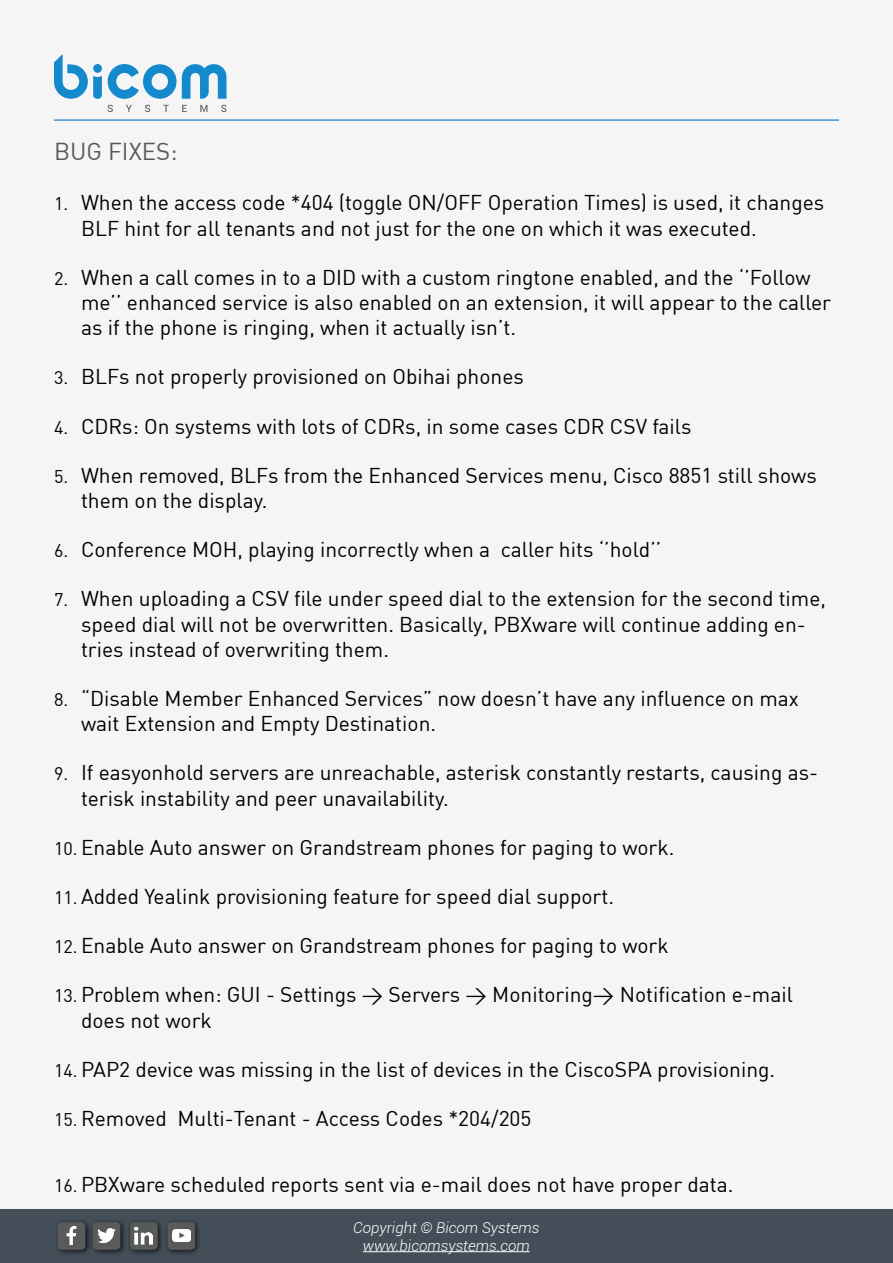
<style>
.page{position:relative;width:893px;height:1263px;background:#fff}
.page>*{position:absolute;margin:0;border:0;box-sizing:border-box;transform-origin:0 0}
.t1{font:24px "DIN";color:#58595b}
.t2{font:21px/25.2px "DIN";color:#000}
.t3{font:italic 300 15px/18px "Roboto";color:#fff;text-align:center}
.s1{font-size:18px}
</style>
<div class="page">
<div style="left:0;top:1px;width:893px;height:1261px;background:#f5f5f5"></div>
<svg style="left:108px;top:105px;width:5px;height:7px"></svg>
<svg style="left:126px;top:105px;width:6px;height:7px"></svg>
<svg style="left:145px;top:105px;width:5px;height:7px"></svg>
<svg style="left:163px;top:105px;width:6px;height:7px"></svg>
<svg style="left:182px;top:105px;width:5px;height:7px"></svg>
<svg style="left:200px;top:105px;width:7px;height:7px"></svg>
<svg style="left:221px;top:105px;width:5px;height:7px"></svg>
<svg style="left:54px;top:54px;width:48px;height:45px"></svg>
<div style="left:93px;top:64px;width:9px;height:9px;background:#1489cb;border-radius:50%"></div>
<svg style="left:108px;top:64px;width:118px;height:35px"></svg>
<hr style="left:54px;top:119px;width:785px;height:2px;background:#488fcc">
<div style="left:1px;top:1210px;width:891px;height:52px;background:#444e59"></div>
<div style="left:0;top:1209px;width:893px;height:54px;border:2px solid #444e59"></div>
<div style="left:54px;top:1218px;width:38px;height:38px;background:#000;opacity:.75"></div>
<div style="left:58px;top:1222px;width:27px;height:28px;background:#595a5a;border-radius:4px"></div>
<img style="left:66px;top:1227px;width:11px;height:18px">
<div style="left:89px;top:1218px;width:38px;height:38px;background:#000;opacity:.75"></div>
<div style="left:93px;top:1222px;width:27px;height:28px;background:#595a5a;border-radius:4px"></div>
<img style="left:98px;top:1228px;width:18px;height:15px">
<div style="left:126px;top:1218px;width:38px;height:38px;background:#000;opacity:.75"></div>
<div style="left:130px;top:1222px;width:28px;height:28px;background:#595a5a;border-radius:4px"></div>
<img style="left:135px;top:1227px;width:18px;height:18px">
<div style="left:164px;top:1218px;width:38px;height:38px;background:#000;opacity:.75"></div>
<div style="left:167px;top:1222px;width:28px;height:28px;background:#595a5a;border-radius:4px"></div>
<img style="left:172px;top:1229px;width:18px;height:13px">
<hr style="left:363px;top:1251px;width:167px;height:1px;background:#fff">
<svg style="left:0;top:1209px;width:1px;height:54px"></svg>
<p class="t1" style="left:54px;top:136px;width:125px">BUG FIXES:</p>
<p class="t2" style="left:81px;top:190px;width:745px;text-indent:-27px"><span class="s1">1.</span> When the access code *404 (toggle ON/OFF Operation Times) is used, it changes<br>BLF hint for all tenants and not just for the one on which it was executed.</p>
<p class="t2" style="left:81px;top:264px;width:752px;text-indent:-27px"><span class="s1">2.</span> When a call comes in to a DID with a custom ringtone enabled, and the ‘’Follow me’’ enhanced service is also enabled on an extension, it will appear to the caller as if the phone is ringing, when it actually isn’t.</p>
<p class="t2" style="left:54px;top:364px;width:471px"><span class="s1">3.</span> BLFs not properly provisioned on Obihai phones</p>
<p class="t2" style="left:54px;top:413px;width:639px"><span class="s1">4.</span> CDRs: On systems with lots of CDRs, in some cases CDR CSV fails</p>
<p class="t2" style="left:81px;top:462px;width:737px;text-indent:-27px"><span class="s1">5.</span> When removed, BLFs from the Enhanced Services menu, Cisco 8851 still shows them on the display.</p>
<p class="t2" style="left:54px;top:537px;width:609px"><span class="s1">6.</span> Conference MOH, playing incorrectly when a caller hits ‘’hold’’</p>
<p class="t2" style="left:81px;top:586px;width:747px;text-indent:-27px"><span class="s1">7.</span> When uploading a CSV file under speed dial to the extension for the second time, speed dial will not be overwritten. Basically, PBXware will continue adding en&shy;tries instead of overwriting them.</p>
<p class="t2" style="left:81px;top:685px;width:719px;text-indent:-27px"><span class="s1">8.</span> “Disable Member Enhanced Services” now doesn’t have any influence on max wait Extension and Empty Destination.</p>
<p class="t2" style="left:81px;top:760px;width:739px;text-indent:-27px"><span class="s1">9.</span> If easyonhold servers are unreachable, asterisk constantly restarts, causing as&shy;terisk instability and peer unavailability.</p>
<p class="t2" style="left:54px;top:834px;width:622px"><span class="s1">10.</span> Enable Auto answer on Grandstream phones for paging to work.</p>
<p class="t2" style="left:54px;top:883px;width:562px"><span class="s1">11.</span> Added Yealink provisioning feature for speed dial support.</p>
<p class="t2" style="left:54px;top:933px;width:616px"><span class="s1">12.</span> Enable Auto answer on Grandstream phones for paging to work</p>
<p class="t2" style="left:81px;top:982px;width:713px;text-indent:-27px"><span class="s1">13.</span> Problem when: GUI - Settings &gt; Servers &gt; Monitoring&gt; Notification e-mail does not work</p>
<p class="t2" style="left:54px;top:1056px;width:723px"><span class="s1">14.</span> PAP2 device was missing in the list of devices in the CiscoSPA provisioning.</p>
<p class="t2" style="left:54px;top:1105px;width:479px"><span class="s1">15.</span> Removed Multi-Tenant - Access Codes *204/205</p>
<p class="t2" style="left:54px;top:1171px;width:681px"><span class="s1">16.</span> PBXware scheduled reports sent via e-mail does not have proper data.</p>
<p class="t3" style="left:353px;top:1218px;width:188px">Copyright © Bicom Systems www.bicomsystems.com</p>
</div>
